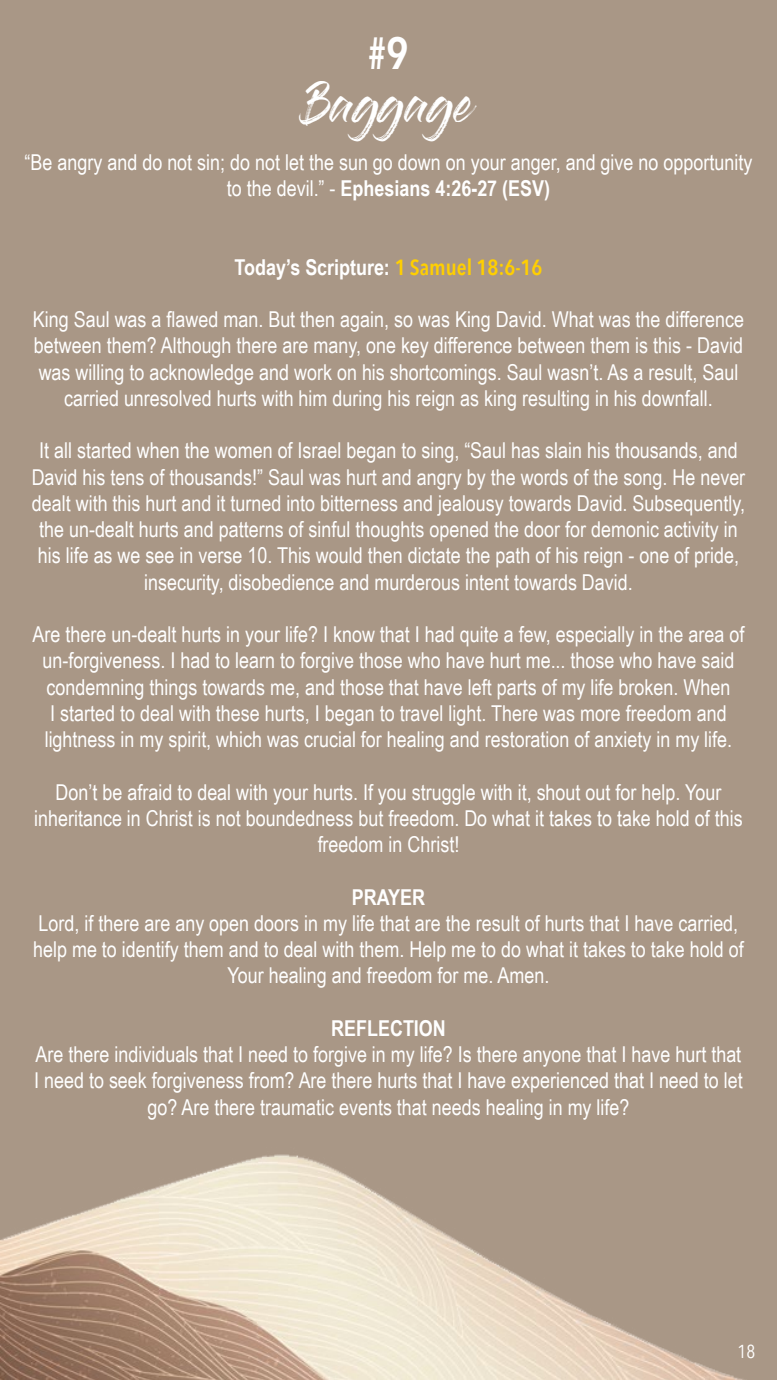
<style>
.page{position:relative;width:777px;height:1380px;background:#fff}
.page>*{position:absolute;margin:0;border:0;box-sizing:border-box;transform-origin:0 0}
.t1{font:600 45px "Avenir Next Condensed";color:#fff}
.t2{font:37.5px "Gloss And Bloom";color:#fff}
.t3{font:21.88px/26.2px "Arial Narrow";color:#fff;text-align:center}
.t4{font:700 21.88px "Arial Narrow";color:#fff}
.t5{font:18.75px "Avenir Next Condensed";color:#fff}
.s1{font-weight:700}
.s2{font-family:"Avenir Next Condensed";font-weight:600;color:#ffcf01}
</style>
<div class="page">
<div style="left:0;top:0;width:776px;height:1380px;background:#a99786"></div>
<img style="left:1px;top:1154px;width:743px;height:226px">
<h1 class="t1" style="left:368px;top:15px;width:42px">#9</h1>
<h2 class="t2" style="left:305px;top:87px;width:168px">Baggage</h2>
<p class="t3" style="left:25px;top:148px;width:729px">“Be angry and do not sin; do not let the sun go down on your anger, and give no opportunity to the devil.” - <span class="s1">Ephesians 4:26-27 (ESV)</span></p>
<p class="t4" style="left:234px;top:250px;width:309px">Today’s Scripture: <span class="s2">1 Samuel 18:6-16</span></p>
<p class="t3" style="left:33px;top:306px;width:712px">King Saul was a flawed man. But then again, so was King David. What was the difference between them? Although there are many, one key difference between them is this - David was willing to acknowledge and work on his shortcomings. Saul wasn’t. As a result, Saul carried unresolved hurts with him during his reign as king resulting in his downfall.</p>
<p class="t3" style="left:32px;top:437px;width:714px">It all started when the women of Israel began to sing, “Saul has slain his thousands, and David his tens of thousands!” Saul was hurt and angry by the words of the song. He never dealt with this hurt and it turned into bitterness and jealousy towards David. Subsequently, the un-dealt hurts and patterns of sinful thoughts opened the door for demonic activity in his life as we see in verse 10. This would then dictate the path of his reign - one of pride, insecurity, disobedience and murderous intent towards David.</p>
<p class="t3" style="left:33px;top:621px;width:713px">Are there un-dealt hurts in your life? I know that I had quite a few, especially in the area of un-forgiveness. I had to learn to forgive those who have hurt me... those who have said condemning things towards me, and those that have left parts of my life broken. When<br>I started to deal with these hurts, I began to travel light. There was more freedom and lightness in my spirit, which was crucial for healing and restoration of anxiety in my life.</p>
<p class="t3" style="left:34px;top:778px;width:709px">Don’t be afraid to deal with your hurts. If you struggle with it, shout out for help. Your inheritance in Christ is not boundedness but freedom. Do what it takes to take hold of this freedom in Christ!</p>
<p class="t4" style="left:352px;top:880px;width:75px">PRAYER</p>
<p class="t3" style="left:33px;top:909px;width:711px">Lord, if there are any open doors in my life that are the result of hurts that I have carried, help me to identify them and to deal with them. Help me to do what it takes to take hold of<br>Your healing and freedom for me. Amen.</p>
<p class="t4" style="left:331px;top:1012px;width:116px">REFLECTION</p>
<p class="t3" style="left:34px;top:1041px;width:710px">Are there individuals that I need to forgive in my life? Is there anyone that I have hurt that<br>I need to seek forgiveness from? Are there hurts that I have experienced that I need to let go? Are there traumatic events that needs healing in my life?</p>
<p class="t5" style="left:737px;top:1335px;width:19px">18</p>
</div>
